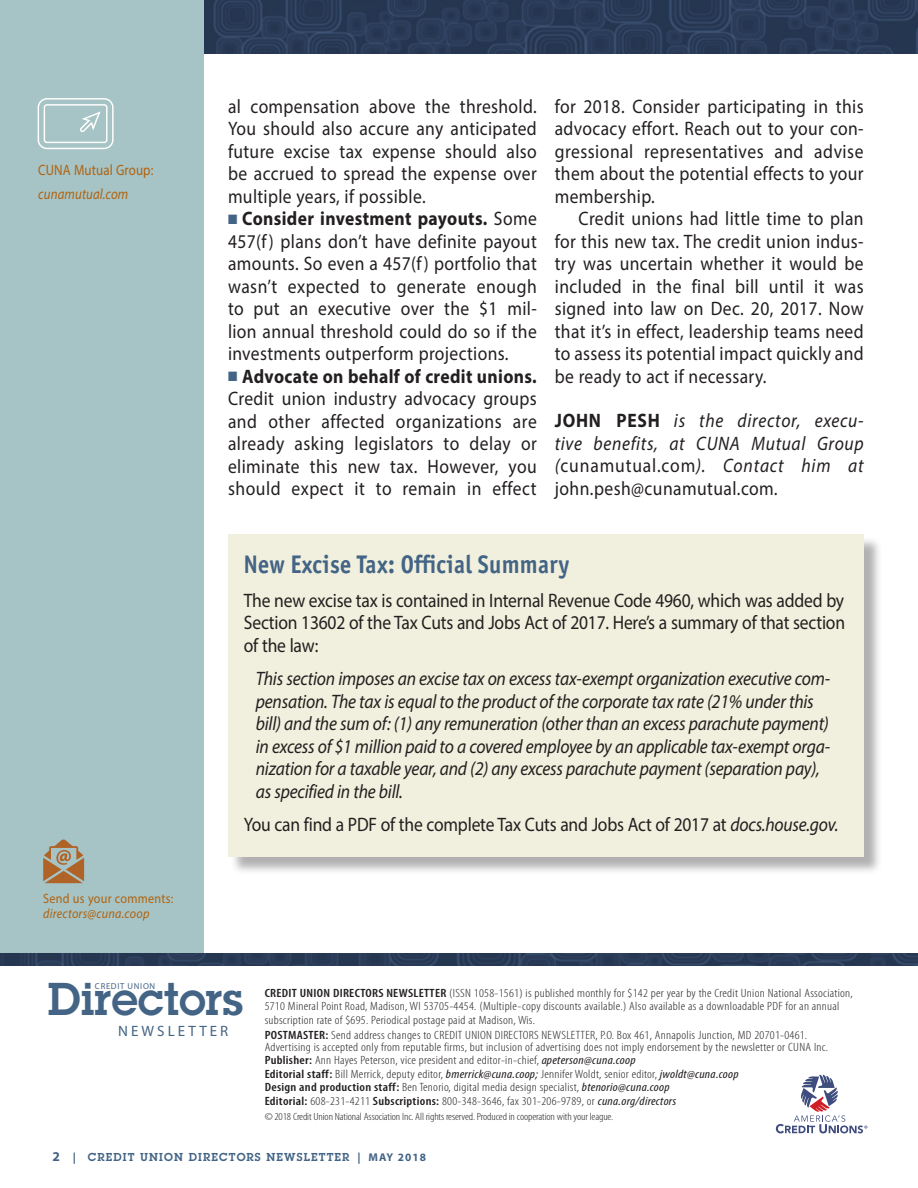
<style>
.page{position:relative;width:918px;height:1188px;background:#fff}
.page>*{position:absolute;margin:0;border:0;box-sizing:border-box;transform-origin:0 0}
.t1{font:600 45px "Lubalin Graph Std";color:#436485}
.Sidebar_Headline{font:700 25.5px "Officina Sans ITC Std";letter-spacing:.015em;color:#436485;scale:.9 1}
.Body_copy_first_line{font:19.5px/22.5px "Myriad Pro";letter-spacing:.02em;color:#231f20;text-align:justify;scale:.9 1}
.Sidebar_body{font:italic 19.5px/22.5px "Myriad Pro";letter-spacing:-.01em;color:#231f20;scale:.9 1}
.Body_Copy{font:19.5px/22.5px "Myriad Pro";letter-spacing:.02em;color:#231f20;text-align:justify;scale:.9 1}
.Sidebar_Body_no_inde{font:19.5px/22.5px "Myriad Pro";letter-spacing:-.01em;color:#231f20;text-align:justify;scale:.9 1}
.body_no_indent{font:italic 19.5px/22.5px "Myriad Pro";letter-spacing:.035em;color:#231f20;text-align:justify;scale:.9 1}
.Banner_info_copy{font:15px/24px "Myriad Pro";letter-spacing:.01em;color:#b0620f;scale:.86 1}
.t2{font:15px "Myriad Pro";letter-spacing:.2em;color:#436485}
.Banner_info_copy-2{font:13.5px/15px "Myriad Pro";letter-spacing:.02em;color:#b0620f;scale:.9 1}
.t3{font:300 condensed 12px/13.5px "Myriad Pro";letter-spacing:.02em;color:#231f20;scale:1.13 1}
.t4{font:600 11.25px "Lubalin Graph Std";letter-spacing:.1em;color:#436485}
.t5{font:300 condensed 10.5px "Myriad Pro";letter-spacing:-.01em;color:#231f20;scale:1.13 1}
.t6{font:8.7px "Myriad Pro";letter-spacing:.08em;color:#436485}
.s1{font-style:italic}
.s2{color:#436485}
.s3{font-weight:700}
.s4{font-weight:700;font-style:normal}
.s5{font-style:normal}
.s6{font-weight:600}
.s7{font-weight:400;font-style:italic}
.s8{font-family:"Myriad Pro";font-weight:700;font-size:13.5px}
.s9{font-family:"Myriad Pro";font-weight:700}
</style>
<div class="page">
<img style="left:204px;top:0;width:714px;height:54px">
<div style="left:0;top:0;width:204px;height:960px;background:#a6c4c5"></div>
<svg style="left:776px;top:1074px;width:91px;height:59px"></svg>
<svg style="left:0;top:953px;width:918px;height:12px;background:#293b57"></svg>
<svg style="left:43px;top:839px;width:41px;height:44px"></svg>
<svg style="left:37px;top:98px;width:77px;height:52px"></svg>
<div style="left:230px;top:537px;width:653px;height:338px;background:#231f20;opacity:.35"></div>
<div style="left:228px;top:534px;width:636px;height:322px;background:#f1efdd"></div>
<p class="Banner_info_copy" style="left:38px;top:158px;width:135px">CUNA Mutual Group: <span class="s1">cunamutual.com</span></p>
<p class="Banner_info_copy-2" style="left:43px;top:890px;width:146px">Send us your comments: <span class="s1">directors@cuna.coop</span></p>
<p class="Body_copy_first_line" style="left:228px;top:94px;width:345px">al compensation above the threshold.<br>You should also accure any anticipated future excise tax expense should also be accrued to spread the expense over multiple years, if possible.</p>
<p class="Body_copy_first_line" style="left:228px;top:207px;width:345px"><span class="s2">■</span> <span class="s3">Consider investment payouts.</span> Some 457(f) plans don’t have definite payout amounts. So even a 457(f) portfolio that wasn’t expected to generate enough to put an executive over the $1 mil&shy;lion annual threshold could do so if the investments outperform projections.</p>
<p class="Body_copy_first_line" style="left:228px;top:364px;width:345px"><span class="s2">■</span> <span class="s3">Advocate on behalf of credit unions.<br></span>Credit union industry advocacy groups and other affected organizations are already asking legislators to delay or eliminate this new tax. However, you should expect it to remain in effect</p>
<p class="Body_copy_first_line" style="left:555px;top:94px;width:345px">for 2018. Consider participating in this advocacy effort. Reach out to your con&shy;gressional representatives and advise them about the potential effects to your membership.</p>
<p class="Body_Copy" style="left:555px;top:207px;width:345px;text-indent:24px">Credit unions had little time to plan for this new tax. The credit union indus&shy;try was uncertain whether it would be included in the final bill until it was signed into law on Dec. 20, 2017. Now that it’s in effect, leadership teams need to assess its potential impact quickly and be ready to act if necessary.</p>
<p class="body_no_indent" style="left:555px;top:409px;width:345px"><span class="s4">JOHN PESH</span> is the director, execu&shy;tive benefits, at CUNA Mutual Group (<span class="s5">cunamutual.com</span>). Contact him at <span class="s5">john.pesh@cunamutual.com</span>.</p>
<p class="Sidebar_Headline" style="left:244px;top:549px;width:363px">New Excise Tax: Official Summary</p>
<p class="Sidebar_Body_no_inde" style="left:244px;top:589px;width:670px">The new excise tax is contained in Internal Revenue Code 4960, which was added by Section 13602 of the Tax Cuts and Jobs Act of 2017. Here’s a summary of that section of the law:</p>
<p class="Sidebar_body" style="left:256px;top:667px;width:640px">This section imposes an excise tax on excess tax-exempt organization executive com&shy;pensation. The tax is equal to the product of the corporate tax rate (21% under this bill) and the sum of: (1) any remuneration (other than an excess parachute payment) in excess of $1 million paid to a covered employee by an applicable tax-exempt orga&shy;nization for a taxable year, and (2) any excess parachute payment (separation pay), as specified in the bill.</p>
<p class="Sidebar_Body_no_inde" style="left:244px;top:813px;width:662px">You can find a PDF of the complete Tax Cuts and Jobs Act of 2017 at <span class="s1">docs.house.gov.</span></p>
<p class="t6" style="left:95px;top:981px;width:62px">CREDIT UNION</p>
<h1 class="t1" style="left:48px;top:970px;width:197px">Directors</h1>
<p class="t2" style="left:118px;top:1022px;width:112px">NEWSLETTER</p>
<p class="t3" style="left:265px;top:986px;width:522px"><span class="s6">CREDIT UNION DIRECTORS NEWSLETTER</span> (ISSN 1058-1561) is published monthly for $142 per year by the Credit Union National Association,<br>5710 Mineral Point Road, Madison, WI 53705-4454. (Multiple-copy discounts available.) Also available as a downloadable PDF for an annual subscription rate of $695. Periodical postage paid at Madison, Wis.</p>
<p class="t3" style="left:265px;top:1029px;width:500px;line-height:12px"><span class="s6">POSTMASTER:</span> Send address changes to CREDIT UNION DIRECTORS NEWSLETTER, P.O. Box 461, Annapolis Junction, MD 20701-0461.<br>Advertising is accepted only from reputable firms, but inclusion of advertising does not imply endorsement by the newsletter or CUNA Inc.</p>
<p class="t3" style="left:265px;top:1054px;width:421px"><span class="s6">Publisher:</span> Ann Hayes Peterson, vice president and editor-in-chief, <span class="s7">apeterson@cuna.coop<br></span><span class="s6">Editorial staff:</span> Bill Merrick, deputy editor, <span class="s7">bmerrick@cuna.coop;</span> Jennifer Woldt, senior editor, <span class="s7">jwoldt@cuna.coop</span></p>
<p class="t3" style="left:265px;top:1081px;width:366px"><span class="s6">Design and production staff:</span> Ben Tenorio, digital media design specialist, <span class="s7">btenorio@cuna.coop<br></span><span class="s6">Editorial:</span> 608-231-4211 <span class="s6">Subscriptions:</span> 800-348-3646, fax 301-206-9789, or <span class="s7">cuna.org/directors</span></p>
<p class="t5" style="left:265px;top:1110px;width:310px">© 2018 Credit Union National Association Inc. All rights reserved. Produced in cooperation with your league.</p>
<p class="t4" style="left:52px;top:1149px;width:375px"><span class="s8">2</span> <span class="s9">|</span> CREDIT UNION DIRECTORS NEWSLETTER <span class="s9">| MAY 2018</span></p>
</div>
